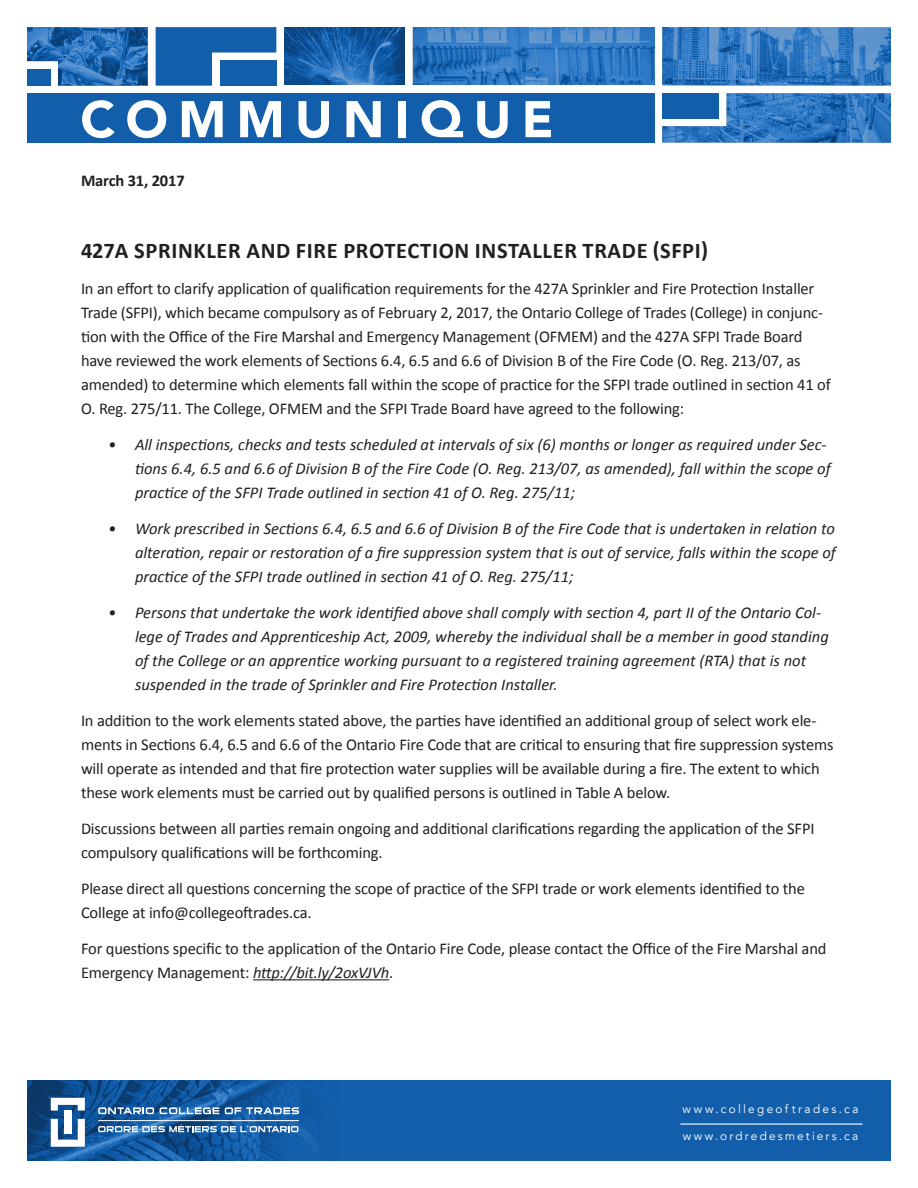
<style>
.page{position:relative;width:918px;height:1188px;background:#fff}
.page>*{position:absolute;margin:0;border:0;box-sizing:border-box;transform-origin:0 0}
.t1{font:51px "Avenir Black 5";letter-spacing:.2em;color:#fff}
.t2{font:700 22.5px "Calibri";letter-spacing:.03em;color:#231f20}
.t3{font:16.5px/24px "Calibri";letter-spacing:-.01em;color:#231f20}
.t4{font:italic 16.5px/24px "Calibri";color:#231f20}
.t5{font:700 16.5px "Calibri";letter-spacing:-.01em;color:#231f20}
.t6{font:11.85px "Avenir";letter-spacing:.195em;color:#fff}
.s1{font-style:italic}
</style>
<div class="page">
<svg style="left:27px;top:1080px;width:864px;height:81px;background:#125ba5"></svg>
<hr style="left:253px;top:979px;width:136px;height:1px;background:#231f20">
<svg style="left:156px;top:27px;width:120px;height:59px;background:#3172b5"></svg>
<div style="left:27px;top:93px;width:627px;height:49px;background:#135eab"></div>
<svg style="left:27px;top:27px;width:121px;height:59px;background:#3171b3"></svg>
<div style="left:27px;top:69px;width:23px;height:17px;background:#135eab"></div>
<svg style="left:284px;top:27px;width:121px;height:58px;background:#195da5"></svg>
<svg style="left:413px;top:27px;width:241px;height:58px;background:#347ac2"></svg>
<div style="left:220px;top:60px;width:56px;height:26px;background:#135eab"></div>
<svg style="left:662px;top:27px;width:229px;height:116px;background:#4483c5"></svg>
<svg style="left:51px;top:1098px;width:34px;height:13px"></svg>
<svg style="left:51px;top:1119px;width:34px;height:28px"></svg>
<div style="left:64px;top:1111px;width:8px;height:23px;background:#fff"></div>
<hr style="left:98px;top:1120px;width:201px;height:1px;background:#fff">
<svg style="left:98px;top:1107px;width:56px;height:7px"></svg>
<svg style="left:160px;top:1107px;width:59px;height:7px"></svg>
<svg style="left:225px;top:1107px;width:74px;height:7px"></svg>
<svg style="left:98px;top:1124px;width:200px;height:8px;background:#6c96c1"></svg>
<hr style="left:680px;top:1123px;width:183px;height:2px;background:#fff">
<p class="t1" style="left:80px;top:96px;width:475px">COMMUNIQUE</p>
<p class="t5" style="left:81px;top:170px;width:105px">March 31, 2017</p>
<p class="t2" style="left:81px;top:236px;width:629px">427A SPRINKLER AND FIRE PROTECTION INSTALLER TRADE (SFPI)</p>
<p class="t3" style="left:81px;top:277px;width:751px">In an effort to clarify application of qualification requirements for the 427A Sprinkler and Fire Protection Installer Trade (SFPI), which became compulsory as of February 2, 2017, the Ontario College of Trades (College) in conjunc&shy;tion with the Office of the Fire Marshal and Emergency Management (OFMEM) and the 427A SFPI Trade Board have reviewed the work elements of Sections 6.4, 6.5 and 6.6 of Division B of the Fire Code (O. Reg. 213/07, as amended) to determine which elements fall within the scope of practice for the SFPI trade outlined in section 41 of O. Reg. 275/11. The College, OFMEM and the SFPI Trade Board have agreed to the following:</p>
<p class="t4" style="left:135px;top:432px;width:697px;text-indent:-27px">• All inspections, checks and tests scheduled at intervals of six (6) months or longer as required under Sec&shy;tions 6.4, 6.5 and 6.6 of Division B of the Fire Code (O. Reg. 213/07, as amended), fall within the scope of practice of the SFPI Trade outlined in section 41 of O. Reg. 275/11;</p>
<p class="t4" style="left:135px;top:516px;width:702px;text-align:justify;text-indent:-27px">• Work prescribed in Sections 6.4, 6.5 and 6.6 of Division B of the Fire Code that is undertaken in relation to alteration, repair or restoration of a fire suppression system that is out of service, falls within the scope of practice of the SFPI trade outlined in section 41 of O. Reg. 275/11;</p>
<p class="t4" style="left:135px;top:600px;width:695px;text-indent:-27px">• Persons that undertake the work identified above shall comply with section 4, part II of the Ontario Col&shy;lege of Trades and Apprenticeship Act, 2009, whereby the individual shall be a member in good standing of the College or an apprentice working pursuant to a registered training agreement (RTA) that is not suspended in the trade of Sprinkler and Fire Protection Installer.</p>
<p class="t3" style="left:81px;top:709px;width:754px">In addition to the work elements stated above, the parties have identified an additional group of select work ele&shy;ments in Sections 6.4, 6.5 and 6.6 of the Ontario Fire Code that are critical to ensuring that fire suppression systems will operate as intended and that fire protection water supplies will be available during a fire. The extent to which these work elements must be carried out by qualified persons is outlined in Table A below.</p>
<p class="t3" style="left:81px;top:817px;width:735px">Discussions between all parties remain ongoing and additional clarifications regarding the application of the SFPI compulsory qualifications will be forthcoming.</p>
<p class="t3" style="left:81px;top:877px;width:725px">Please direct all questions concerning the scope of practice of the SFPI trade or work elements identified to the<br>College at info@collegeoftrades.ca.</p>
<p class="t3" style="left:81px;top:937px;width:747px">For questions specific to the application of the Ontario Fire Code, please contact the Office of the Fire Marshal and<br>Emergency Management: <span class="s1">http://bit.ly/2oxVJVh</span>.</p>
<p class="t6" style="left:683px;top:1104px;width:177px">www.collegeoftrades.ca</p>
<p class="t6" style="left:683px;top:1131px;width:177px">www.ordredesmetiers.ca</p>
</div>
